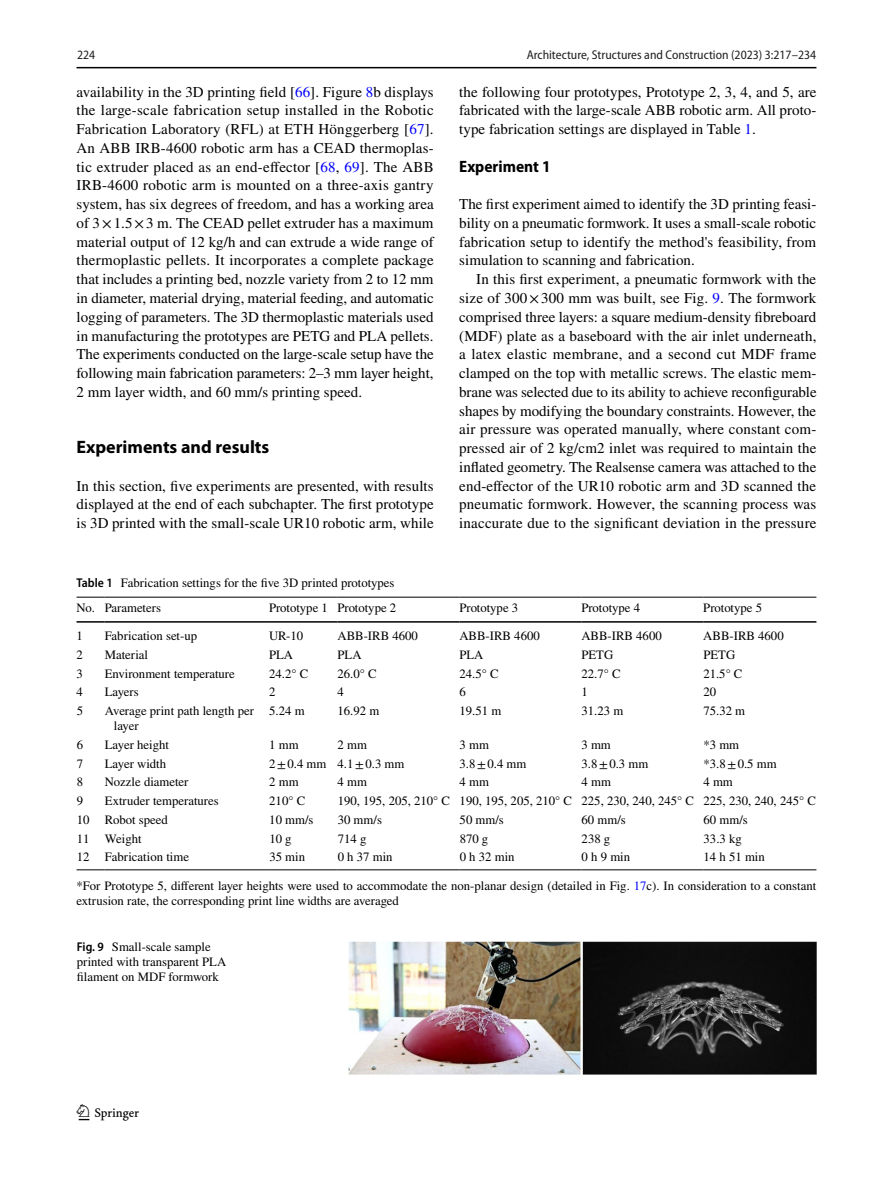
<style>
.page{position:relative;width:893px;height:1187px;background:#fff}
.page>*{position:absolute;margin:0;border:0;box-sizing:border-box;transform-origin:0 0}
.t1{font:22.5px "Springnew Regular 2";color:#000}
.t2{font:700 18px "Myriad Pro";color:#000}
.t3{font:700 semi-condensed 16.5px "Myriad Pro";color:#000}
.t4{font:15px/18.8px "STIX";letter-spacing:.005em;color:#000;text-align:justify}
.t5{font:12.75px/15px "STIX";color:#000}
.t6{font:semi-condensed 12.75px "Myriad Pro";color:#1d1e1f}
.s1{color:#00f}
.s2{font-family:"Myriad Pro";font-weight:600;font-stretch:semi-condensed}
</style>
<div class="page">
<hr style="left:77px;top:67px;width:739px;height:1px;background:#000">
<svg style="left:77px;top:596px;width:28px;height:1px"></svg>
<svg style="left:77px;top:621px;width:28px;height:1px"></svg>
<hr style="left:105px;top:596px;width:164px;height:1px;background:#000">
<hr style="left:105px;top:621px;width:164px;height:1px;background:#000">
<hr style="left:269px;top:596px;width:68px;height:1px;background:#000">
<hr style="left:269px;top:621px;width:68px;height:1px;background:#000">
<hr style="left:337px;top:596px;width:122px;height:1px;background:#000">
<hr style="left:337px;top:621px;width:122px;height:1px;background:#000">
<hr style="left:459px;top:596px;width:122px;height:1px;background:#000">
<hr style="left:459px;top:621px;width:122px;height:1px;background:#000">
<hr style="left:581px;top:596px;width:122px;height:1px;background:#000">
<hr style="left:581px;top:621px;width:122px;height:1px;background:#000">
<hr style="left:703px;top:596px;width:113px;height:1px;background:#000">
<hr style="left:703px;top:621px;width:113px;height:1px;background:#000">
<svg style="left:77px;top:869px;width:28px;height:1px"></svg>
<hr style="left:105px;top:869px;width:164px;height:1px;background:#000">
<hr style="left:269px;top:869px;width:68px;height:1px;background:#000">
<hr style="left:337px;top:869px;width:122px;height:1px;background:#000">
<hr style="left:459px;top:869px;width:122px;height:1px;background:#000">
<hr style="left:581px;top:869px;width:122px;height:1px;background:#000">
<hr style="left:703px;top:869px;width:113px;height:1px;background:#000">
<img style="left:349px;top:941px;width:467px;height:132px">
<p class="t6" style="left:77px;top:50px;width:20px">224</p>
<p class="t4" style="left:77px;top:83px;width:359px">availability in the 3D printing field [<span class="s1">66</span>]. Figure <span class="s1">8</span>b displays the large-scale fabrication setup installed in the Robotic Fabrication Laboratory (RFL) at ETH Hönggerberg [<span class="s1">67</span>].<br>An ABB IRB-4600 robotic arm has a CEAD thermoplas&shy;tic extruder placed as an end-effector [<span class="s1">68</span>, <span class="s1">69</span>]. The ABB IRB-4600 robotic arm is mounted on a three-axis gantry system, has six degrees of freedom, and has a working area of 3×1.5×3 m. The CEAD pellet extruder has a maximum material output of 12 kg/h and can extrude a wide range of thermoplastic pellets. It incorporates a complete package that includes a printing bed, nozzle variety from 2 to 12 mm in diameter, material drying, material feeding, and automatic logging of parameters. The 3D thermoplastic materials used in manufacturing the prototypes are PETG and PLA pellets.<br>The experiments conducted on the large-scale setup have the following main fabrication parameters: 2–3 mm layer height, 2 mm layer width, and 60 mm/s printing speed.</p>
<p class="t2" style="left:77px;top:435px;width:194px">Experiments and results</p>
<p class="t4" style="left:77px;top:477px;width:359px">In this section, five experiments are presented, with results displayed at the end of each subchapter. The first prototype is 3D printed with the small-scale UR10 robotic arm, while</p>
<p class="t5" style="left:77px;top:575px;width:320px"><span class="s2">Table 1</span> Fabrication settings for the five 3D printed prototypes</p>
<p class="t6" style="left:527px;top:50px;width:291px">Architecture, Structures and Construction (2023) 3:217–234</p>
<p class="t4" style="left:459px;top:83px;width:359px">the following four prototypes, Prototype 2, 3, 4, and 5, are fabricated with the large-scale ABB robotic arm. All proto&shy;type fabrication settings are displayed in Table <span class="s1">1</span>.</p>
<p class="t3" style="left:459px;top:157px;width:93px">Experiment 1</p>
<p class="t4" style="left:459px;top:196px;width:359px">The first experiment aimed to identify the 3D printing feasi&shy;bility on a pneumatic formwork. It uses a small-scale robotic fabrication setup to identify the method's feasibility, from simulation to scanning and fabrication.</p>
<p class="t4" style="left:459px;top:271px;width:359px;text-indent:17px">In this first experiment, a pneumatic formwork with the size of 300×300 mm was built, see Fig. <span class="s1">9</span>. The formwork comprised three layers: a square medium-density fibreboard (MDF) plate as a baseboard with the air inlet underneath, a latex elastic membrane, and a second cut MDF frame clamped on the top with metallic screws. The elastic mem&shy;brane was selected due to its ability to achieve reconfigurable shapes by modifying the boundary constraints. However, the air pressure was operated manually, where constant com&shy;pressed air of 2 kg/cm2 inlet was required to maintain the inflated geometry. The Realsense camera was attached to the end-effector of the UR10 robotic arm and 3D scanned the pneumatic formwork. However, the scanning process was inaccurate due to the significant deviation in the pressure</p>
<p class="t5" style="left:77px;top:601px;width:86px">No. Parameters</p>
<p class="t5" style="left:269px;top:601px;width:129px">Prototype 1 Prototype 2</p>
<p class="t5" style="left:459px;top:601px;width:60px">Prototype 3</p>
<p class="t5" style="left:581px;top:601px;width:60px">Prototype 4</p>
<p class="t5" style="left:703px;top:601px;width:60px">Prototype 5</p>
<p class="t5" style="left:77px;top:629px;width:8px">1</p>
<p class="t5" style="left:105px;top:629px;width:94px">Fabrication set-up</p>
<p class="t5" style="left:269px;top:629px;width:36px">UR-10</p>
<p class="t5" style="left:337px;top:629px;width:82px">ABB-IRB 4600</p>
<p class="t5" style="left:459px;top:629px;width:82px">ABB-IRB 4600</p>
<p class="t5" style="left:581px;top:629px;width:82px">ABB-IRB 4600</p>
<p class="t5" style="left:703px;top:629px;width:82px">ABB-IRB 4600</p>
<p class="t5" style="left:77px;top:648px;width:8px">2</p>
<p class="t5" style="left:105px;top:648px;width:45px">Material</p>
<p class="t5" style="left:269px;top:648px;width:26px">PLA</p>
<p class="t5" style="left:337px;top:648px;width:26px">PLA</p>
<p class="t5" style="left:459px;top:648px;width:26px">PLA</p>
<p class="t5" style="left:581px;top:648px;width:33px">PETG</p>
<p class="t5" style="left:703px;top:648px;width:33px">PETG</p>
<p class="t5" style="left:77px;top:666px;width:8px">3</p>
<p class="t5" style="left:105px;top:666px;width:132px">Environment temperature</p>
<p class="t5" style="left:269px;top:666px;width:41px">24.2° C</p>
<p class="t5" style="left:337px;top:666px;width:41px">26.0° C</p>
<p class="t5" style="left:459px;top:666px;width:41px">24.5° C</p>
<p class="t5" style="left:581px;top:666px;width:41px">22.7° C</p>
<p class="t5" style="left:703px;top:666px;width:41px">21.5° C</p>
<p class="t5" style="left:77px;top:685px;width:8px">4</p>
<p class="t5" style="left:105px;top:685px;width:36px">Layers</p>
<p class="t5" style="left:269px;top:685px;width:8px">2</p>
<p class="t5" style="left:338px;top:685px;width:8px">4</p>
<p class="t5" style="left:459px;top:685px;width:8px">6</p>
<p class="t5" style="left:581px;top:685px;width:8px">1</p>
<p class="t5" style="left:703px;top:685px;width:14px">20</p>
<p class="t5" style="left:77px;top:704px;width:8px">5</p>
<p class="t5" style="left:114px;top:704px;width:142px;text-indent:-9px">Average print path length per layer</p>
<p class="t5" style="left:269px;top:704px;width:37px">5.24 m</p>
<p class="t5" style="left:338px;top:704px;width:43px">16.92 m</p>
<p class="t5" style="left:459px;top:704px;width:43px">19.51 m</p>
<p class="t5" style="left:581px;top:704px;width:43px">31.23 m</p>
<p class="t5" style="left:703px;top:704px;width:43px">75.32 m</p>
<p class="t5" style="left:77px;top:738px;width:8px">6</p>
<p class="t5" style="left:105px;top:738px;width:66px">Layer height</p>
<p class="t5" style="left:269px;top:738px;width:31px">1 mm</p>
<p class="t5" style="left:338px;top:738px;width:31px">2 mm</p>
<p class="t5" style="left:460px;top:738px;width:31px">3 mm</p>
<p class="t5" style="left:581px;top:738px;width:31px">3 mm</p>
<p class="t5" style="left:703px;top:738px;width:37px">*3 mm</p>
<p class="t5" style="left:77px;top:756px;width:8px">7</p>
<p class="t5" style="left:105px;top:756px;width:63px">Layer width</p>
<p class="t5" style="left:269px;top:756px;width:137px">2±0.4 mm 4.1±0.3 mm</p>
<p class="t5" style="left:460px;top:756px;width:68px">3.8±0.4 mm</p>
<p class="t5" style="left:581px;top:756px;width:68px">3.8±0.3 mm</p>
<p class="t5" style="left:703px;top:756px;width:75px">*3.8±0.5 mm</p>
<p class="t5" style="left:77px;top:775px;width:8px">8</p>
<p class="t5" style="left:105px;top:775px;width:85px">Nozzle diameter</p>
<p class="t5" style="left:269px;top:775px;width:31px">2 mm</p>
<p class="t5" style="left:338px;top:775px;width:31px">4 mm</p>
<p class="t5" style="left:460px;top:775px;width:31px">4 mm</p>
<p class="t5" style="left:581px;top:775px;width:31px">4 mm</p>
<p class="t5" style="left:703px;top:775px;width:31px">4 mm</p>
<p class="t5" style="left:77px;top:794px;width:8px">9</p>
<p class="t5" style="left:105px;top:794px;width:115px">Extruder temperatures</p>
<p class="t5" style="left:269px;top:794px;width:37px">210° C</p>
<p class="t5" style="left:338px;top:794px;width:480px">190, 195, 205, 210° C 190, 195, 205, 210° C 225, 230, 240, 245° C 225, 230, 240, 245° C</p>
<p class="t5" style="left:77px;top:812px;width:93px">10 Robot speed</p>
<p class="t5" style="left:269px;top:812px;width:46px">10 mm/s</p>
<p class="t5" style="left:338px;top:812px;width:46px">30 mm/s</p>
<p class="t5" style="left:460px;top:812px;width:46px">50 mm/s</p>
<p class="t5" style="left:582px;top:812px;width:46px">60 mm/s</p>
<p class="t5" style="left:703px;top:812px;width:46px">60 mm/s</p>
<p class="t5" style="left:77px;top:831px;width:66px">11 Weight</p>
<p class="t5" style="left:269px;top:831px;width:24px">10 g</p>
<p class="t5" style="left:338px;top:831px;width:30px">714 g</p>
<p class="t5" style="left:460px;top:831px;width:30px">870 g</p>
<p class="t5" style="left:582px;top:831px;width:30px">238 g</p>
<p class="t5" style="left:704px;top:831px;width:40px">33.3 kg</p>
<p class="t5" style="left:77px;top:850px;width:114px">12 Fabrication time</p>
<p class="t5" style="left:269px;top:850px;width:37px">35 min</p>
<p class="t5" style="left:338px;top:850px;width:56px">0 h 37 min</p>
<p class="t5" style="left:460px;top:850px;width:56px">0 h 32 min</p>
<p class="t5" style="left:582px;top:850px;width:50px">0 h 9 min</p>
<p class="t5" style="left:704px;top:850px;width:63px">14 h 51 min</p>
<p class="t5" style="left:77px;top:878px;width:741px">*For Prototype 5, different layer heights were used to accommodate the non-planar design (detailed in Fig. <span class="s1">17</span>c). In consideration to a constant extrusion rate, the corresponding print line widths are averaged</p>
<p class="t5" style="left:77px;top:940px;width:151px"><span class="s2">Fig. 9</span> Small-scale sample printed with transparent PLA filament on MDF formwork</p>
<h1 class="t1" style="left:79px;top:1104px;width:62px">1 3</h1>
</div>
